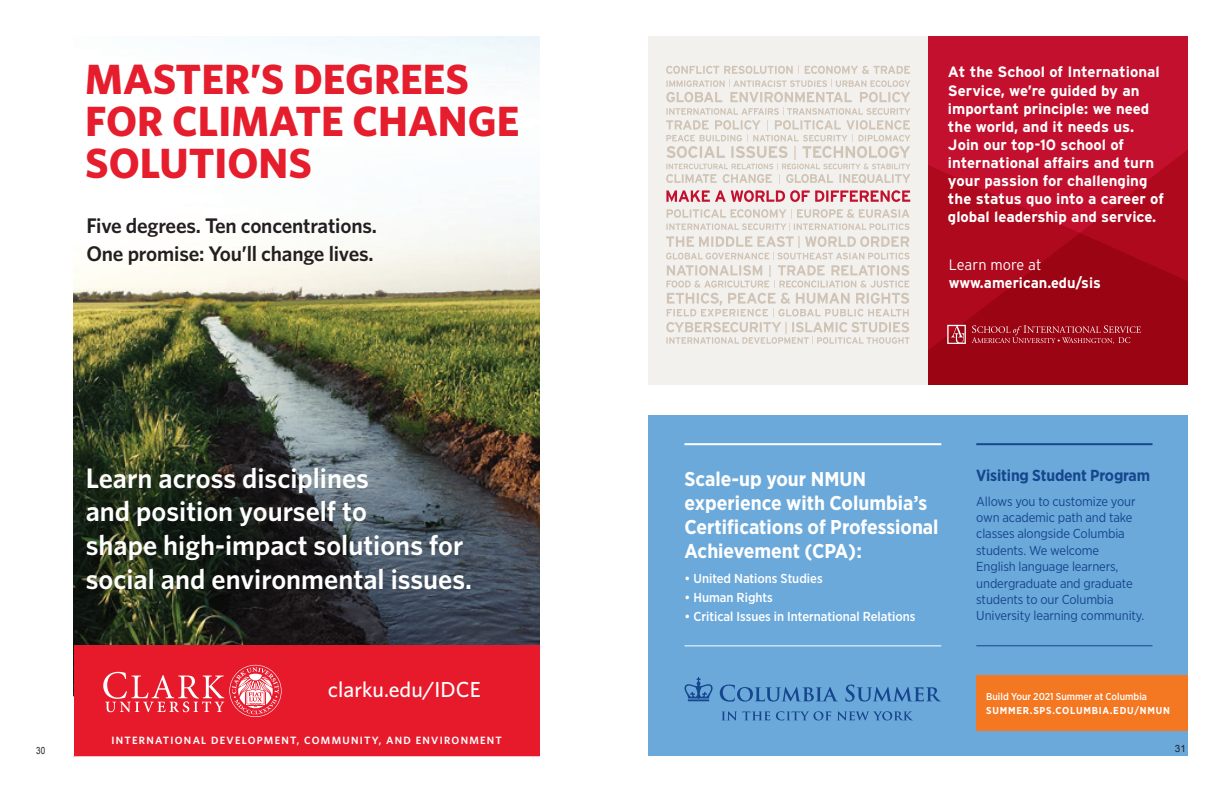
<style>
.page{position:relative;width:1224px;height:792px;background:#fff}
.page>*{position:absolute;margin:0;border:0;box-sizing:border-box;transform-origin:0 0}
.t1{font:700 42.4px/42.4px "Whitney";color:#e51d2d}
.t2{font:600 28.2px/33.9px "Whitney";color:#fff}
.t3{font:500 21.8px "Whitney";color:#fff}
.t4{font:600 21.2px/28.2px "Whitney";letter-spacing:-.01em;color:#231f20}
.t5{font:700 20px/24px "Gotham Narrow";color:#fff}
.t6{font:700 16px "Gotham Narrow";letter-spacing:-.01em;color:#16468d}
.t7{font:700 15px/18px "Interstate";color:#fff}
.t8{font:300 15px "Interstate";color:#fff}
.t9{font:13px/16.4px "Gotham Narrow";letter-spacing:-.01em;color:#16468d}
.t10{font:500 13px "Gotham Narrow";color:#fff}
.t11{font:600 10.6px "Whitney";letter-spacing:.12em;color:#fff}
.t12{font:500 10px "Gotham Narrow";color:#fff}
.t13{font:700 10px "Gotham Narrow";letter-spacing:.075em;color:#fff}
.t14{font:10px "Arial";color:#231f20;scale:.8 1}
.t15{font:10px "Arial";color:#231f20}
</style>
<div class="page">
<img style="left:74px;top:36px;width:466px;height:609px">
<div style="left:74px;top:645px;width:466px;height:111px;background:#e71a2c"></div>
<svg style="left:103px;top:665px;width:179px;height:52px"></svg>
<div style="left:648px;top:36px;width:540px;height:349px;background:#f3f1ee"></div>
<svg style="left:666px;top:108px;width:245px;height:76px"></svg>
<svg style="left:666px;top:80px;width:244px;height:22px"></svg>
<svg style="left:805px;top:66px;width:105px;height:8px"></svg>
<svg style="left:666px;top:65px;width:133px;height:9px"></svg>
<svg style="left:666px;top:190px;width:244px;height:12px"></svg>
<svg style="left:666px;top:209px;width:244px;height:21px"></svg>
<svg style="left:666px;top:236px;width:244px;height:108px"></svg>
<div style="left:928px;top:36px;width:260px;height:10px;background:#c3102e"></div>
<svg style="left:928px;top:46px;width:260px;height:339px;background:#b20a21"></svg>
<svg style="left:947px;top:325px;width:19px;height:19px"></svg>
<svg style="left:972px;top:325px;width:169px;height:19px;background:#a82733"></svg>
<div style="left:649px;top:415px;width:539px;height:341px;background:#6ba9db"></div>
<svg style="left:720px;top:685px;width:118px;height:17px"></svg>
<svg style="left:846px;top:685px;width:95px;height:17px"></svg>
<svg style="left:722px;top:711px;width:48px;height:9px"></svg>
<svg style="left:776px;top:711px;width:55px;height:9px"></svg>
<svg style="left:837px;top:711px;width:75px;height:9px"></svg>
<svg style="left:684px;top:677px;width:29px;height:24px"></svg>
<div style="left:976px;top:675px;width:212px;height:56px;background:#f47721"></div>
<hr style="left:976px;top:443px;width:177px;height:2px;background:#16468d">
<hr style="left:976px;top:645px;width:177px;height:1px;background:#16468d">
<hr style="left:685px;top:443px;width:256px;height:2px;background:#fff">
<hr style="left:685px;top:646px;width:256px;height:1px;background:#fff">
<h1 class="t1" style="left:85px;top:57px;width:436px">MASTER’S DEGREES<br>FOR CLIMATE CHANGE<br>SOLUTIONS</h1>
<p class="t7" style="left:948px;top:63px;width:217px">At the School of International<br>Service, we’re guided by an important principle: we need the world, and it needs us.<br>Join our top-10 school of international affairs and turn your passion for challenging the status quo into a career of global leadership and service.</p>
<p class="t8" style="left:949px;top:257px;width:94px">Learn more at</p>
<p class="t7" style="left:949px;top:274px;width:154px">www.american.edu/sis</p>
<h3 class="t4" style="left:86px;top:211px;width:292px">Five degrees. Ten concentrations.<br>One promise: You’ll change lives.</h3>
<p class="t14" style="left:36px;top:744px;width:13px">30</p>
<h2 class="t2" style="left:86px;top:460px;width:388px">Learn across disciplines<br>and position yourself to<br>shape high-impact solutions for social and environmental issues.</h2>
<h3 class="t3" style="left:328px;top:675px;width:154px">clarku.edu/IDCE</h3>
<p class="t11" style="left:111px;top:733px;width:392px">INTERNATIONAL DEVELOPMENT, COMMUNITY, AND ENVIRONMENT</p>
<h3 class="t5" style="left:685px;top:467px;width:256px">Scale-up your NMUN experience with Columbia’s<br>Certifications of Professional<br>Achievement (CPA):</h3>
<p class="t10" style="left:685px;top:570px;width:140px">• United Nations Studies</p>
<p class="t10" style="left:685px;top:589px;width:90px">• Human Rights</p>
<p class="t10" style="left:685px;top:608px;width:233px">• Critical Issues in International Relations</p>
<p class="t6" style="left:976px;top:465px;width:175px">Visiting Student Program</p>
<p class="t9" style="left:976px;top:493px;width:170px">Allows you to customize your own academic path and take classes alongside Columbia students. We welcome<br>English language learners, undergraduate and graduate students to our Columbia<br>University learning community.</p>
<p class="t12" style="left:986px;top:690px;width:162px">Build Your 2021 Summer at Columbia</p>
<p class="t13" style="left:986px;top:704px;width:185px">SUMMER.SPS.COLUMBIA.EDU/NMUN</p>
<p class="t15" style="left:1175px;top:742px;width:13px">31</p>
</div>
